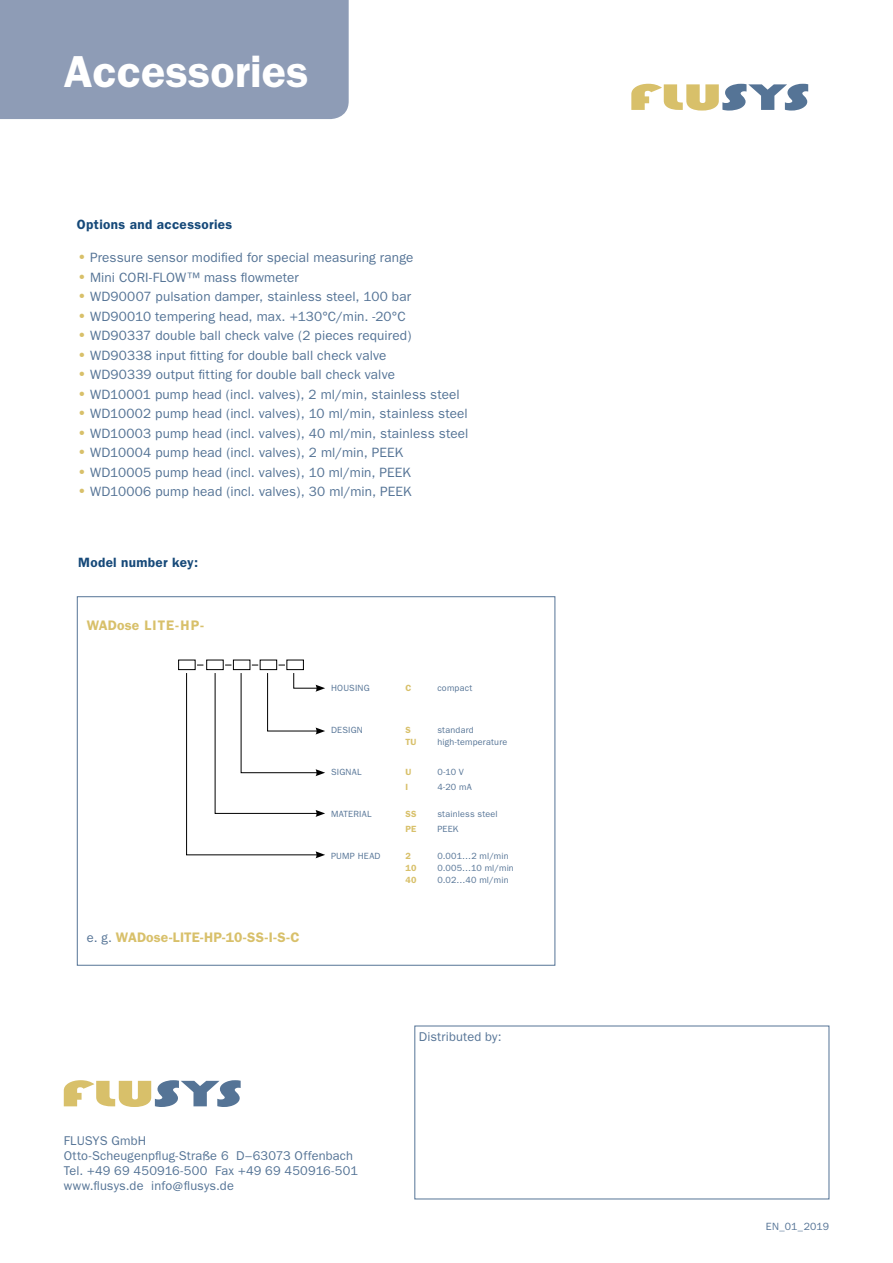
<style>
.page{position:relative;width:893px;height:1263px;background:#fff}
.page>*{position:absolute;margin:0;border:0;box-sizing:border-box;transform-origin:0 0}
.t1{font:600 45px "Franklin Gothic";color:#fff}
.t2{font:600 13.8px "Franklin Gothic";letter-spacing:.01em;color:#d8c06a}
.t3{font:13.5px "Franklin Gothic";letter-spacing:.01em;color:#557496}
.t4{font:600 13.5px "Franklin Gothic";letter-spacing:.025em;color:#164979}
.t5{font:12.75px/15px "Franklin Gothic";letter-spacing:.015em;color:#557496}
.t6{font:10.5px "Franklin Gothic";letter-spacing:.005em;color:#557496}
.t7{font:9px "Franklin Gothic";letter-spacing:.02em;color:#557496}
.t8{font:600 9px "Franklin Gothic";letter-spacing:.025em;color:#d8c06a}
.s1{font-weight:600;font-size:15px;color:#d8c06a}
.s2{font-family:"Frutiger";font-weight:300}
.s3{font-weight:400;font-size:12.9px;color:#557496}
</style>
<div class="page">
<hr style="left:892px;top:0;width:1px;height:690px;background:#cfe2f6">
<div style="left:0;top:0;width:349px;height:119px;background:#8e9cb6"></div>
<svg style="left:631px;top:84px;width:177px;height:27px"></svg>
<hr style="left:892px;top:699px;width:1px;height:69px;background:#d8c06a">
<svg style="left:64px;top:1080px;width:177px;height:27px"></svg>
<div style="left:206px;top:660px;width:18px;height:10px;border:1px solid #000"></div>
<div style="left:178px;top:660px;width:18px;height:10px;border:1px solid #000"></div>
<div style="left:233px;top:660px;width:17px;height:10px;border:1px solid #000"></div>
<div style="left:260px;top:660px;width:17px;height:10px;border:1px solid #000"></div>
<div style="left:286px;top:660px;width:18px;height:10px;border:1px solid #000"></div>
<svg style="left:186px;top:673px;width:139px;height:185px"></svg>
<h1 class="t1" style="left:64px;top:45px;width:246px">Accessories</h1>
<p class="t4" style="left:77px;top:216px;width:157px">Options and accessories</p>
<p class="t3" style="left:77px;top:250px;width:338px"><span class="s1">•</span> Pressure sensor modified for special measuring range</p>
<p class="t3" style="left:77px;top:269px;width:223px"><span class="s1">•</span> Mini CORI-FLOW<span class="s2">™</span> mass flowmeter</p>
<p class="t3" style="left:77px;top:289px;width:335px"><span class="s1">•</span> WD90007 pulsation damper, stainless steel, 100 bar</p>
<p class="t3" style="left:77px;top:308px;width:330px"><span class="s1">•</span> WD90010 tempering head, max. +130°C/min. -20°C</p>
<p class="t3" style="left:77px;top:328px;width:336px"><span class="s1">•</span> WD90337 double ball check valve (2 pieces required)</p>
<p class="t3" style="left:77px;top:347px;width:311px"><span class="s1">•</span> WD90338 input fitting for double ball check valve</p>
<p class="t3" style="left:77px;top:367px;width:319px"><span class="s1">•</span> WD90339 output fitting for double ball check valve</p>
<p class="t3" style="left:77px;top:386px;width:384px"><span class="s1">•</span> WD10001 pump head (incl. valves), 2 ml/min, stainless steel</p>
<p class="t3" style="left:77px;top:406px;width:392px"><span class="s1">•</span> WD10002 pump head (incl. valves), 10 ml/min, stainless steel</p>
<p class="t3" style="left:77px;top:425px;width:393px"><span class="s1">•</span> WD10003 pump head (incl. valves), 40 ml/min, stainless steel</p>
<p class="t3" style="left:77px;top:445px;width:327px"><span class="s1">•</span> WD10004 pump head (incl. valves), 2 ml/min, PEEK</p>
<p class="t3" style="left:77px;top:464px;width:335px"><span class="s1">•</span> WD10005 pump head (incl. valves), 10 ml/min, PEEK</p>
<p class="t3" style="left:77px;top:484px;width:336px"><span class="s1">•</span> WD10006 pump head (incl. valves), 30 ml/min, PEEK</p>
<p class="t4" style="left:78px;top:555px;width:122px">Model number key:</p>
<p class="t2" style="left:87px;top:617px;width:119px">WADose LITE-HP-</p>
<p class="t2" style="left:87px;top:929px;width:214px"><span class="s3">e. g.</span> WADose-LITE-HP-10-SS-I-S-C</p>
<p class="t7" style="left:331px;top:683px;width:40px">HOUSING</p>
<p class="t8" style="left:405px;top:682px;width:7px">C</p>
<p class="t7" style="left:437px;top:683px;width:36px">compact</p>
<p class="t7" style="left:331px;top:725px;width:33px">DESIGN</p>
<p class="t8" style="left:405px;top:724px;width:7px">S</p>
<p class="t7" style="left:437px;top:725px;width:38px">standard</p>
<p class="t8" style="left:405px;top:736px;width:13px">TU</p>
<p class="t7" style="left:437px;top:737px;width:71px">high-temperature</p>
<p class="t7" style="left:331px;top:767px;width:32px">SIGNAL</p>
<p class="t8" style="left:405px;top:766px;width:7px">U</p>
<p class="t7" style="left:437px;top:767px;width:28px">0-10 V</p>
<p class="t8" style="left:405px;top:781px;width:4px">I</p>
<p class="t7" style="left:437px;top:782px;width:36px">4-20 mA</p>
<p class="t7" style="left:331px;top:809px;width:42px">MATERIAL</p>
<p class="t8" style="left:405px;top:808px;width:13px">SS</p>
<p class="t7" style="left:437px;top:809px;width:62px">stainless steel</p>
<p class="t8" style="left:405px;top:823px;width:12px">PE</p>
<p class="t7" style="left:437px;top:824px;width:23px">PEEK</p>
<p class="t7" style="left:331px;top:851px;width:51px">PUMP HEAD</p>
<p class="t8" style="left:405px;top:850px;width:7px">2</p>
<p class="t7" style="left:437px;top:851px;width:73px">0.001…2 ml/min</p>
<p class="t8" style="left:405px;top:862px;width:12px">10</p>
<p class="t7" style="left:437px;top:863px;width:78px">0.005…10 ml/min</p>
<p class="t8" style="left:405px;top:874px;width:13px">40</p>
<p class="t7" style="left:437px;top:875px;width:73px">0.02…40 ml/min</p>
<p class="t5" style="left:419px;top:1029px;width:84px">Distributed by:</p>
<p class="t5" style="left:64px;top:1133px;width:296px">FLUSYS GmbH<br>Otto-Scheugenpflug-Straße 6 D–63073 Offenbach Tel. +49 69 450916-500 Fax +49 69 450916-501 www.flusys.de info@flusys.de</p>
<p class="t6" style="left:766px;top:1220px;width:65px">EN_01_2019</p>
</div>
